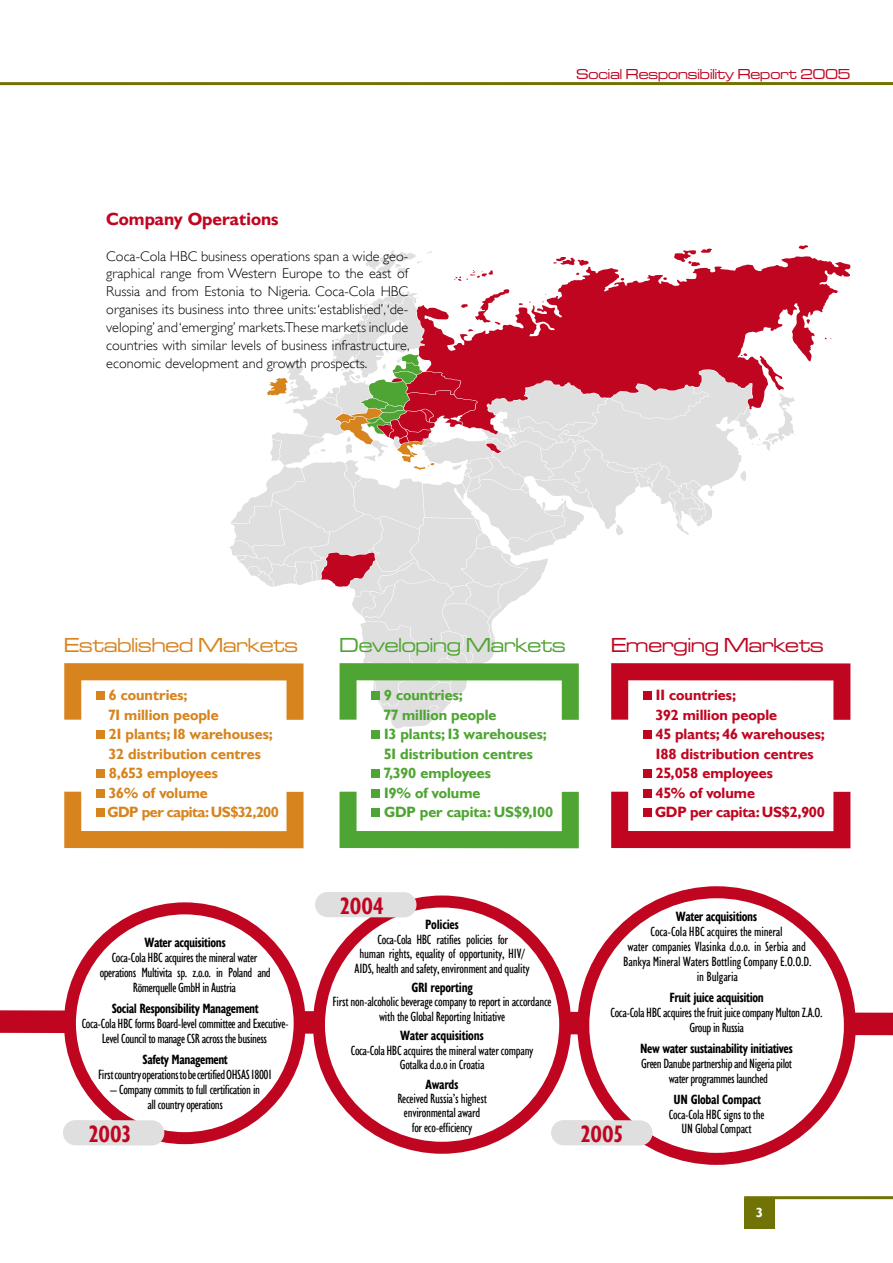
<style>
.page{position:relative;width:893px;height:1263px;background:#fff}
.page>*{position:absolute;margin:0;border:0;box-sizing:border-box;transform-origin:0 0}
.t1{font:700 24px "Gill Sans Hel Con";color:#c00521}
.t2{font:21px "Microgramma D Medi Exte";color:#d7841e}
.t3{font:21px "Microgramma D Medi Exte";color:#4fa533}
.t4{font:21px "Microgramma D Medi Exte";color:#c00521}
.t5{font:700 18px "Gill Sans Hel";color:#c00521}
.t6{font:700 15px/19.5px "Gill Sans Hel";color:#c00521}
.t7{font:700 15px/19.5px "Gill Sans Hel";color:#d7841e}
.t8{font:700 15px/19.5px "Gill Sans Hel";color:#4fa533}
.t9{font:15px "Microgramma D Medi Exte";color:#c00521}
.t10{font:300 14.25px/17.9px "Gill Sans Hel";color:#000;text-align:justify}
.t11{font:13.5px/15px "Gill Sans Hel Con";letter-spacing:-.02em;color:#000;text-align:center}
.t12{font:700 13.5px "Gill Sans Hel Con";letter-spacing:-.03em;color:#000}
.t13{font:700 13.5px "Gill Sans Hel";color:#fff}
</style>
<div class="page">
<svg style="left:0;top:996px;width:893px;height:50px"></svg>
<hr style="left:0;top:82px;width:893px;height:3px;background:#727307">
<hr style="left:744px;top:1196px;width:149px;height:3px;background:#727307">
<div style="left:744px;top:1198px;width:31px;height:31px;background:#727307"></div>
<svg style="left:366px;top:250px;width:66px;height:27px"></svg>
<svg style="left:799px;top:245px;width:9px;height:4px"></svg>
<svg style="left:674px;top:249px;width:38px;height:7px"></svg>
<svg style="left:417px;top:256px;width:433px;height:33px"></svg>
<svg style="left:663px;top:277px;width:4px;height:3px"></svg>
<svg style="left:64px;top:792px;width:240px;height:56px"></svg>
<div style="left:96px;top:731px;width:9px;height:8px;background:#d7841e"></div>
<div style="left:96px;top:770px;width:9px;height:8px;background:#d7841e"></div>
<div style="left:96px;top:789px;width:9px;height:9px;background:#d7841e"></div>
<div style="left:96px;top:809px;width:9px;height:8px;background:#d7841e"></div>
<div style="left:371px;top:731px;width:9px;height:8px;background:#4fa533"></div>
<div style="left:371px;top:770px;width:9px;height:8px;background:#4fa533"></div>
<div style="left:371px;top:789px;width:9px;height:9px;background:#4fa533"></div>
<svg style="left:340px;top:792px;width:239px;height:56px"></svg>
<svg style="left:64px;top:289px;width:786px;height:440px"></svg>
<div style="left:643px;top:692px;width:9px;height:8px;background:#c00521"></div>
<div style="left:643px;top:731px;width:9px;height:8px;background:#c00521"></div>
<div style="left:643px;top:770px;width:9px;height:8px;background:#c00521"></div>
<div style="left:643px;top:789px;width:9px;height:9px;background:#c00521"></div>
<svg style="left:611px;top:792px;width:239px;height:56px"></svg>
<div style="left:70px;top:908px;width:230px;height:230px;background:#fff;border-radius:50%"></div>
<div style="left:64px;top:902px;width:242px;height:242px;border:12px solid #c00521;border-radius:50%"></div>
<svg style="left:63px;top:1120px;width:101px;height:25px;background:#e0dfdf"></svg>
<div style="left:319px;top:901px;width:246px;height:247px;background:#fff;border-radius:50%"></div>
<div style="left:313px;top:895px;width:258px;height:259px;border:12px solid #c00521;border-radius:50%"></div>
<div style="left:315px;top:892px;width:101px;height:25px;background:#dfdfdf"></div>
<div style="left:583px;top:892px;width:267px;height:267px;background:#fff;border-radius:50%"></div>
<div style="left:577px;top:886px;width:279px;height:279px;border:12px solid #c00521;border-radius:50%"></div>
<div style="left:551px;top:1120px;width:101px;height:25px;background:#dfdfdf"></div>
<h3 class="t5" style="left:106px;top:208px;width:174px">Company Operations</h3>
<p class="t10" style="left:106px;top:247px;width:305px">Coca-Cola HBC business operations span a wide geo&shy;graphical range from Western Europe to the east of Russia and from Estonia to Nigeria. Coca-Cola HBC organises its business into three units: ‘established’, ‘de&shy;veloping’ and ‘emerging’ markets.These markets include countries with similar levels of business infrastructure, economic development and growth prospects.</p>
<p class="t9" style="left:576px;top:64px;width:276px">Social Responsibility Report 2005</p>
<h2 class="t3" style="left:340px;top:632px;width:228px">Developing Markets</h2>
<h2 class="t2" style="left:64px;top:632px;width:235px">Established Markets</h2>
<p class="t7" style="left:107px;top:685px;width:173px">6 countries;<br>71 million people<br>21 plants; 18 warehouses;<br>32 distribution centres<br>8,653 employees<br>36% of volume<br>GDP per capita: US$32,200</p>
<p class="t8" style="left:384px;top:685px;width:171px">9 countries;<br>77 million people<br>13 plants; 13 warehouses;<br>51 distribution centres<br>7,390 employees<br>19% of volume<br>GDP per capita: US$9,100</p>
<h2 class="t4" style="left:611px;top:632px;width:214px">Emerging Markets</h2>
<p class="t6" style="left:655px;top:685px;width:171px">11 countries;<br>392 million people<br>45 plants; 46 warehouses;<br>188 distribution centres<br>25,058 employees<br>45% of volume<br>GDP per capita: US$2,900</p>
<p class="t12" style="left:145px;top:935px;width:83px">Water acquisitions</p>
<p class="t11" style="left:100px;top:950px;width:173px">Coca-Cola HBC acquires the mineral water operations Multivita sp. z.o.o. in Poland and<br>Römerquelle GmbH in Austria</p>
<p class="t12" style="left:112px;top:1001px;width:149px">Social Responsibility Management</p>
<p class="t11" style="left:82px;top:1016px;width:208px">Coca-Cola HBC forms Board-level committee and Executive-<br>Level Council to manage CSR across the business</p>
<p class="t12" style="left:142px;top:1052px;width:87px">Safety Management</p>
<p class="t11" style="left:98px;top:1067px;width:175px">First country operations to be certified OHSAS 18001</p>
<p class="t11" style="left:110px;top:1082px;width:151px">– Company commits to full certification in all country operations</p>
<h1 class="t1" style="left:89px;top:1120px;width:43px">2003</h1>
<h1 class="t1" style="left:341px;top:892px;width:45px">2004</h1>
<p class="t12" style="left:425px;top:917px;width:35px">Policies</p>
<p class="t11" style="left:355px;top:933px;width:177px;line-height:14.2px">Coca-Cola HBC ratifies policies for<br>human rights, equality of opportunity, HIV/<br>AIDS, health and safety, environment and quality</p>
<p class="t12" style="left:411px;top:980px;width:63px">GRI reporting</p>
<p class="t11" style="left:333px;top:995px;width:220px;line-height:14.2px">First non-alcoholic beverage company to report in accordance with the Global Reporting Initiative</p>
<p class="t12" style="left:400px;top:1028px;width:85px">Water acquisitions</p>
<p class="t11" style="left:351px;top:1044px;width:184px;line-height:14.2px">Coca-Cola HBC acquires the mineral water company<br>Gotalka d.o.o in Croatia</p>
<p class="t12" style="left:426px;top:1077px;width:35px">Awards</p>
<p class="t11" style="left:397px;top:1092px;width:91px;line-height:14.2px">Received Russia’s highest environmental award for eco-efficiency</p>
<p class="t12" style="left:676px;top:909px;width:83px">Water acquisitions</p>
<p class="t11" style="left:623px;top:924px;width:190px">Coca-Cola HBC acquires the mineral<br>water companies Vlasinka d.o.o. in Serbia and Bankya Mineral Waters Bottling Company E.O.O.D. in Bulgaria</p>
<p class="t12" style="left:669px;top:990px;width:96px">Fruit juice acquisition</p>
<p class="t11" style="left:611px;top:1005px;width:214px">Coca-Cola HBC acquires the fruit juice company Multon Z.A.O.<br>Group in Russia</p>
<p class="t12" style="left:640px;top:1041px;width:154px">New water sustainability initiatives</p>
<p class="t11" style="left:641px;top:1056px;width:153px">Green Danube partnership and Nigeria pilot water programmes launched</p>
<p class="t12" style="left:673px;top:1092px;width:89px">UN Global Compact</p>
<p class="t11" style="left:669px;top:1107px;width:97px;line-height:14.2px">Coca-Cola HBC signs to the<br>UN Global Compact</p>
<h1 class="t1" style="left:581px;top:1120px;width:43px">2005</h1>
<p class="t13" style="left:756px;top:1205px;width:8px">3</p>
</div>
